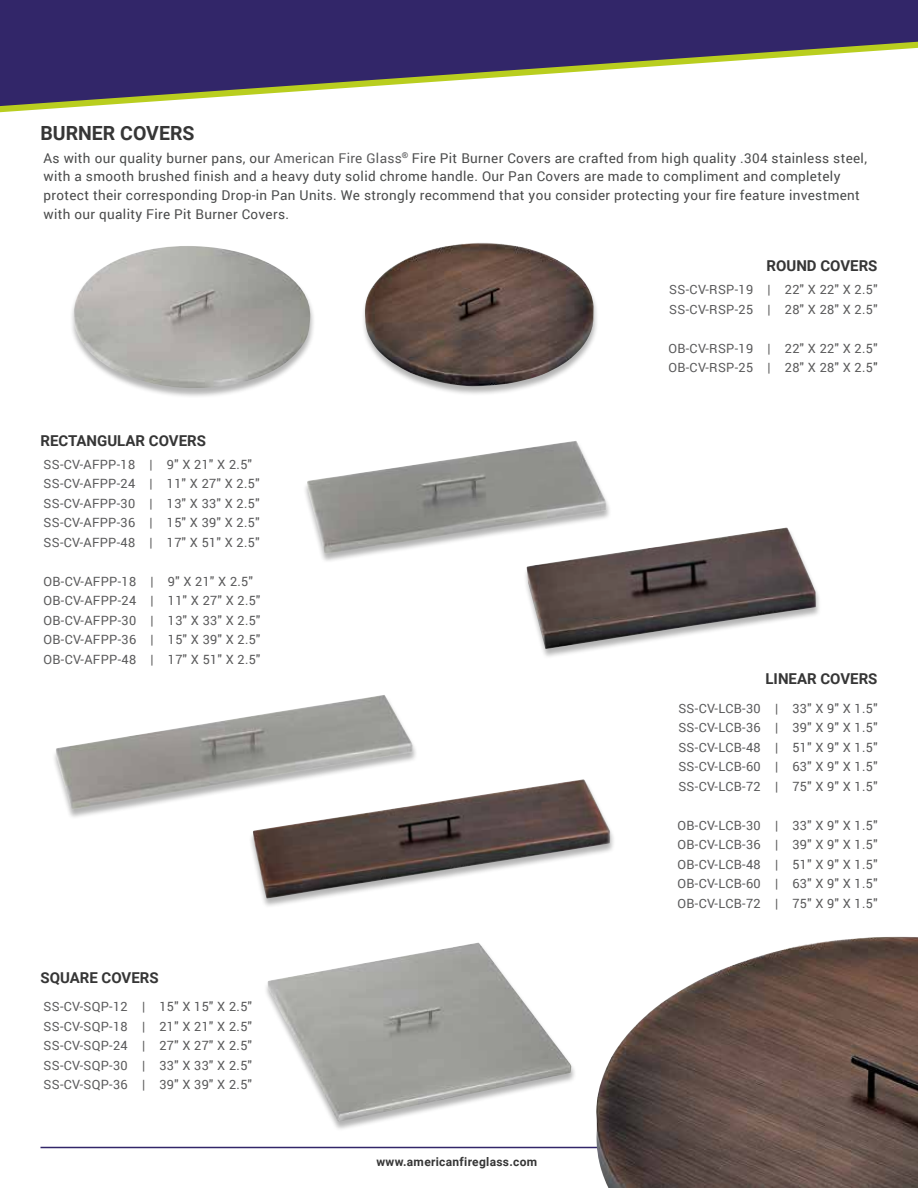
<style>
.page{position:relative;width:918px;height:1188px;background:#fff}
.page>*{position:absolute;margin:0;border:0;box-sizing:border-box;transform-origin:0 0}
.t1{font:700 19.5px "Roboto";color:#363636}
.t2{font:700 15px "Roboto";color:#363636}
.t3{font:13.5px/18.8px "Roboto";letter-spacing:.025em;color:#4a4b4b}
.t4{font:12.75px/19.5px "Roboto";letter-spacing:.025em;color:#5a5a5b}
.t5{font:700 12px "Roboto";letter-spacing:.025em;color:#363636}
.s1{color:#5a5a5b}
.s2{color:#4a4b4b}
</style>
<div class="page">
<hr style="left:40px;top:1147px;width:838px;height:1px;background:#322669">
<svg style="left:0;top:0;width:918px;height:106px;fill:#322669"></svg>
<div style="left:70px;top:246px;width:246px;height:152px;background:#000;opacity:.3"></div>
<img style="left:74px;top:246px;width:237px;height:145px">
<div style="left:360px;top:243px;width:239px;height:153px;background:#000;opacity:.3"></div>
<img style="left:365px;top:243px;width:229px;height:144px">
<img style="left:267px;top:943px;width:304px;height:179px">
<div style="left:303px;top:441px;width:309px;height:123px;background:#000;opacity:.3"></div>
<img style="left:307px;top:441px;width:299px;height:113px">
<div style="left:523px;top:528px;width:298px;height:131px;background:#000;opacity:.3"></div>
<img style="left:527px;top:528px;width:289px;height:122px">
<div style="left:51px;top:695px;width:368px;height:124px;background:#000;opacity:.3"></div>
<img style="left:55px;top:695px;width:358px;height:115px">
<div style="left:249px;top:780px;width:367px;height:128px;background:#000;opacity:.3"></div>
<img style="left:253px;top:779px;width:357px;height:120px">
<img style="left:596px;top:937px;width:322px;height:251px">
<h1 class="t1" style="left:40px;top:119px;width:155px">BURNER COVERS</h1>
<p class="t3" style="left:44px;top:148px;width:825px">As with our quality burner pans, our <span class="s1">American Fire Glass</span><sup>®</sup> Fire Pit Burner Covers are crafted from high quality .304 stainless steel, with a smooth brushed finish and a heavy duty solid chrome handle. Our Pan Covers are made to compliment and completely protect their corresponding Drop-in Pan Units. We strongly recommend that you consider protecting your fire feature investment with our quality Fire Pit Burner Covers.</p>
<p class="t2" style="left:767px;top:255px;width:112px">ROUND COVERS</p>
<p class="t4" style="left:669px;top:280px;width:210px">SS-CV-RSP-19 | 22" X 22" X 2.5"<br>SS-CV-RSP-25 | 28" X 28" X 2.5"</p>
<p class="t4" style="left:668px;top:338px;width:211px">OB-CV-RSP-19 | 22" X 22" X 2.5"<br>OB-CV-RSP-25 | 28" X 28" X 2.5<span class="s2">"</span></p>
<p class="t2" style="left:40px;top:430px;width:167px">RECTANGULAR COVERS</p>
<p class="t4" style="left:44px;top:454px;width:218px">SS-CV-AFPP-18 | 9" X 21" X 2.5"<br>SS-CV-AFPP-24 | 11" X 27" X 2.5"<br>SS-CV-AFPP-30 | 13" X 33" X 2.5"<br>SS-CV-AFPP-36 | 15" X 39" X 2.5"<br>SS-CV-AFPP-48 | 17" X 51" X 2.5"</p>
<p class="t4" style="left:44px;top:571px;width:218px">OB-CV-AFPP-18 | 9" X 21" X 2.5"<br>OB-CV-AFPP-24 | 11" X 27" X 2.5"<br>OB-CV-AFPP-30 | 13" X 33" X 2.5"<br>OB-CV-AFPP-36 | 15" X 39" X 2.5"<br>OB-CV-AFPP-48 | 17" X 51" X 2.5"</p>
<p class="t2" style="left:40px;top:967px;width:120px">SQUARE COVERS</p>
<p class="t4" style="left:44px;top:997px;width:210px;text-align:justify">SS-CV-SQP-12 | 15" X 15" X 2.5" SS-CV-SQP-18 | 21" X 21" X 2.5" SS-CV-SQP-24 | 27" X 27" X 2.5" SS-CV-SQP-30 | 33" X 33" X 2.5" SS-CV-SQP-36 | 39" X 39" X 2.5"</p>
<p class="t5" style="left:377px;top:1153px;width:162px">www.americanfireglass.com</p>
<p class="t2" style="left:766px;top:669px;width:113px">LINEAR COVERS</p>
<p class="t4" style="left:678px;top:698px;width:201px;text-align:justify">SS-CV-LCB-30 | 33" X 9" X 1.5" SS-CV-LCB-36 | 39" X 9" X 1.5" SS-CV-LCB-48 | 51" X 9" X 1.5" SS-CV-LCB-60 | 63" X 9" X 1.5" SS-CV-LCB-72 | 75" X 9" X 1.5"</p>
<p class="t4" style="left:677px;top:815px;width:202px;text-align:justify">OB-CV-LCB-30 | 33" X 9" X 1.5" OB-CV-LCB-36 | 39" X 9" X 1.5" OB-CV-LCB-48 | 51" X 9" X 1.5" OB-CV-LCB-60 | 63" X 9" X 1.5" OB-CV-LCB-72 | 75" X 9" X 1.5"</p>
</div>
